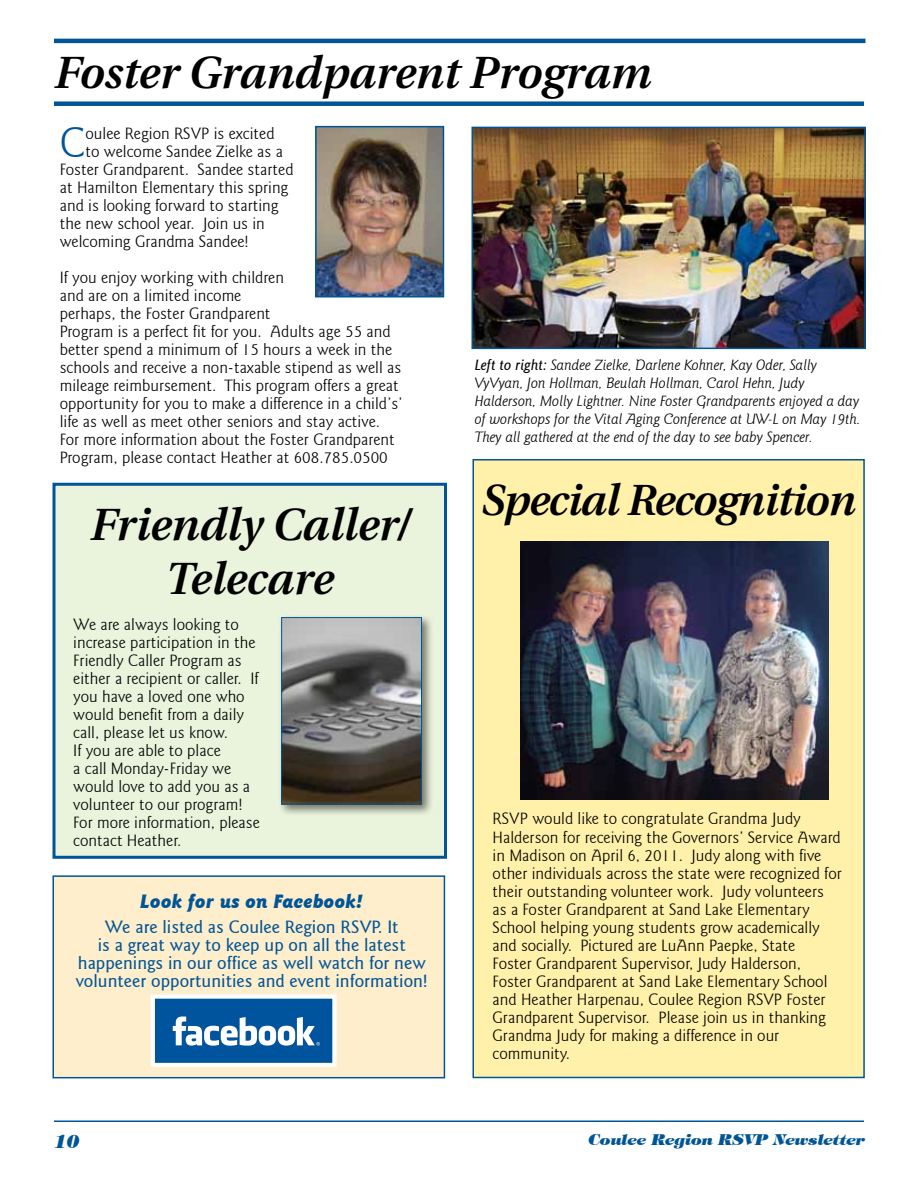
<style>
.page{position:relative;width:918px;height:1188px;background:#fff}
.page>*{position:absolute;margin:0;border:0;box-sizing:border-box;transform-origin:0 0}
.t1{font:italic 600 45px/54px "Utopia";color:#000;text-align:center}
.t2{font:italic 600 43.5px "Utopia";letter-spacing:-.02em;color:#000}
.t3{font:300 42.6px "Goudy Sans IT Cby BT";color:#005596}
.t4{font:italic 900 19.5px "Goudy Sans IT Cby BT";color:#005596}
.t5{font:500 18px/18px "Goudy Sans IT Cby BT";color:#005596;text-align:center}
.t6{font:italic 800 18px "Tiffany IT Cby BT";color:#005596}
.t7{font:300 16.5px/18px "Goudy Sans IT Cby BT";color:#000}
.t8{font:italic 300 15px/18px "Goudy Sans IT Cby BT";color:#000}
.t9{font:italic 800 15px "Tiffany IT Cby BT";color:#005596}
.s1{font-weight:500}
</style>
<div class="page">
<hr style="left:54px;top:1120px;width:810px;height:2px;background:#005596">
<div style="left:472px;top:459px;width:393px;height:619px;background:#fff1a9;border:2px solid #005596"></div>
<div style="left:54px;top:101px;width:810px;height:5px;background:#005596"></div>
<hr style="left:54px;top:39px;width:812px;height:4px;background:#005596">
<img style="left:474px;top:130px;width:389px;height:216px">
<div style="left:471px;top:127px;width:395px;height:222px;border:2px solid #005596"></div>
<img style="left:520px;top:542px;width:308px;height:258px">
<img style="left:318px;top:129px;width:123px;height:165px">
<div style="left:315px;top:126px;width:129px;height:171px;border:2px solid #005596"></div>
<div style="left:52px;top:483px;width:395px;height:376px;background:#eaf3dc;border:3px solid #005596"></div>
<div style="left:278px;top:614px;width:156px;height:203px;background:#000;opacity:.5"></div>
<img style="left:283px;top:619px;width:137px;height:183px">
<div style="left:281px;top:617px;width:141px;height:187px;border:1px solid #005596"></div>
<div style="left:52px;top:875px;width:393px;height:203px;background:#fec;border:2px solid #005596"></div>
<div style="left:153px;top:997px;width:181px;height:68px;background:#00549e"></div>
<svg style="left:173px;top:1017px;width:147px;height:29px"></svg>
<div style="left:151px;top:994px;width:186px;height:73px;border:4px solid #fff"></div>
<h1 class="t1" style="left:54px;top:47px;width:599px">Foster Grandparent Program</h1>
<h3 class="t3" style="left:60px;top:117px;width:27px">C</h3>
<p class="t7" style="left:86px;top:125px;width:191px">oulee Region RSVP is excited</p>
<p class="t7" style="left:86px;top:143px;width:199px">to welcome Sandee Zielke as a</p>
<p class="t7" style="left:60px;top:161px;width:235px">Foster Grandparent. Sandee started</p>
<p class="t7" style="left:60px;top:179px;width:230px">at Hamilton Elementary this spring</p>
<p class="t7" style="left:60px;top:197px;width:220px">and is looking forward to starting</p>
<p class="t7" style="left:60px;top:215px;width:207px">the new school year. Join us in</p>
<p class="t7" style="left:60px;top:233px;width:191px">welcoming Grandma Sandee!</p>
<p class="t7" style="left:60px;top:269px;width:344px">If you enjoy working with children<br>and are on a limited income<br>perhaps, the Foster Grandparent<br>Program is a perfect fit for you. Adults age 55 and better spend a minimum of 15 hours a week in the schools and receive a non-taxable stipend as well as mileage reimbursement. This program offers a great opportunity for you to make a difference in a child’s’ life as well as meet other seniors and stay active.<br>For more information about the Foster Grandparent Program, please contact Heather at 608.785.0500</p>
<h1 class="t1" style="left:90px;top:499px;width:321px">Friendly Caller/<br>Telecare</h1>
<p class="t7" style="left:73px;top:615px;width:188px">We are always looking to increase participation in the<br>Friendly Caller Program as either a recipient or caller. If you have a loved one who would benefit from a daily call, please let us know.<br>If you are able to place<br>a call Monday-Friday we would love to add you as a volunteer to our program!<br>For more information, please contact Heather.</p>
<p class="t4" style="left:140px;top:889px;width:224px">Look for us on Facebook!</p>
<p class="t5" style="left:76px;top:918px;width:354px">We are listed as Coulee Region RSVP. It<br>is a great way to keep up on all the latest happenings in our office as well watch for new volunteer opportunities and event information!</p>
<p class="t8" style="left:475px;top:356px;width:387px"><span class="s1">Left to right:</span> Sandee Zielke, Darlene Kohner, Kay Oder, Sally VyVyan, Jon Hollman, Beulah Hollman, Carol Hehn, Judy Halderson, Molly Lightner. Nine Foster Grandparents enjoyed a day of workshops for the Vital Aging Conference at UW-L on May 19th.<br>They all gathered at the end of the day to see baby Spencer.</p>
<h2 class="t2" style="left:482px;top:476px;width:376px">Special Recognition</h2>
<p class="t7" style="left:493px;top:810px;width:351px">RSVP would like to congratulate Grandma Judy Halderson for receiving the Governors’ Service Award in Madison on April 6, 2011. Judy along with five other individuals across the state were recognized for their outstanding volunteer work. Judy volunteers as a Foster Grandparent at Sand Lake Elementary School helping young students grow academically and socially. Pictured are LuAnn Paepke, State<br>Foster Grandparent Supervisor, Judy Halderson, Foster Grandparent at Sand Lake Elementary School and Heather Harpenau, Coulee Region RSVP Foster Grandparent Supervisor. Please join us in thanking Grandma Judy for making a difference in our community.</p>
<p class="t6" style="left:54px;top:1130px;width:27px">10</p>
<p class="t9" style="left:589px;top:1131px;width:278px">Coulee Region RSVP Newsletter</p>
</div>
